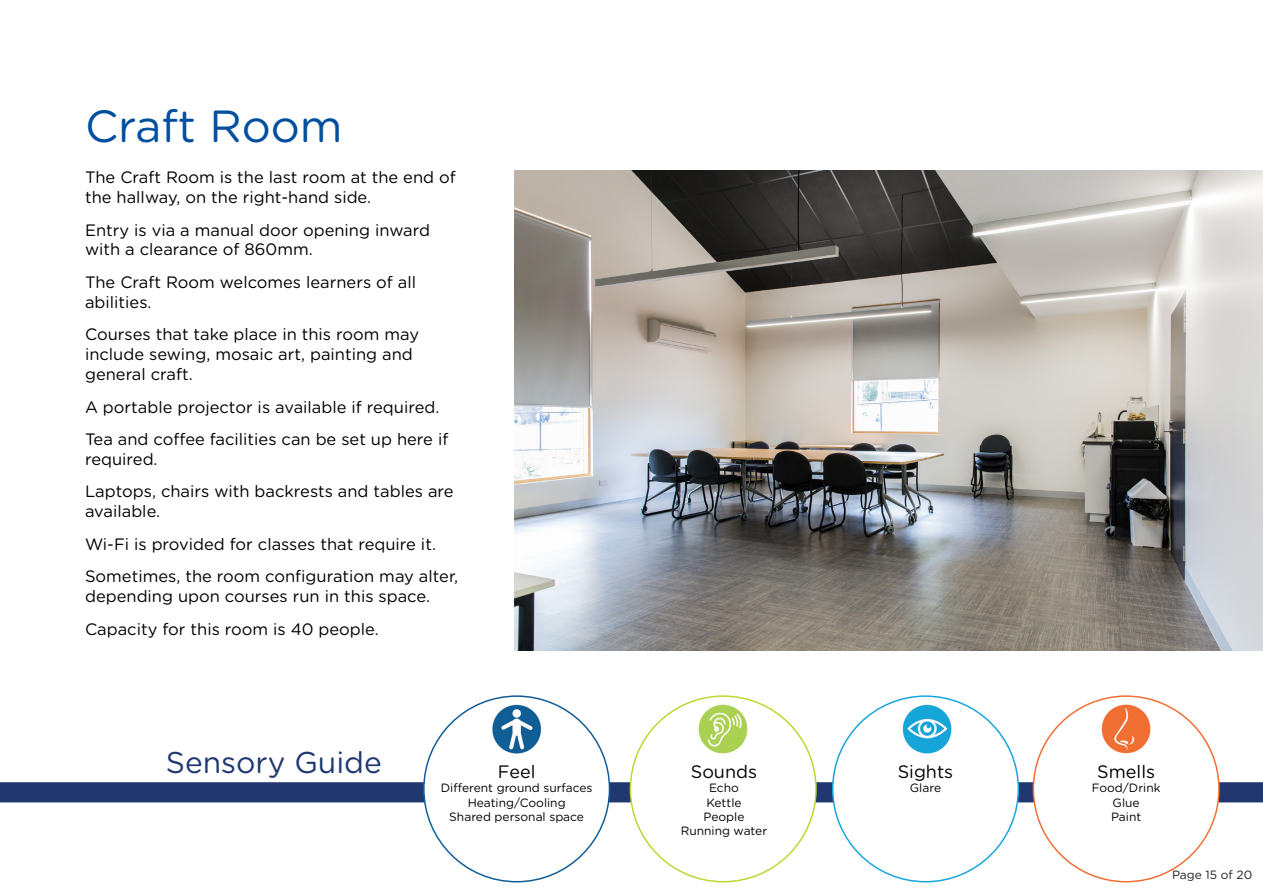
<style>
.page{position:relative;width:1263px;height:893px;background:#fff}
.page>*{position:absolute;margin:0;border:0;box-sizing:border-box;transform-origin:0 0}
.t1{font:45px "Gotham Rounded";color:#004f9f}
.t2{font:30px "Gotham Rounded";color:#203770}
.t3{font:18px "Gotham Rounded";color:#000}
.Body_Copy{font:16.5px/19.8px "Gotham Rounded";color:#000}
.t4{font:12px "Gotham Rounded";color:#000}
.t5{font:12px "Gotham Rounded";color:#231f20}
</style>
<div class="page">
<div style="left:0;top:783px;width:1263px;height:19px;background:#203770"></div>
<div style="left:0;top:782px;width:1263px;height:20px;border:2px solid #203770"></div>
<div style="left:630px;top:696px;width:186px;height:186px;background:#fff;border-radius:50%"></div>
<div style="left:1033px;top:696px;width:186px;height:186px;background:#fff;border-radius:50%"></div>
<div style="left:424px;top:696px;width:185px;height:186px;background:#fff;border-radius:50%"></div>
<div style="left:833px;top:696px;width:185px;height:186px;background:#fff;border-radius:50%"></div>
<img style="left:492px;top:704px;width:50px;height:50px">
<img style="left:698px;top:704px;width:50px;height:50px">
<img style="left:902px;top:704px;width:50px;height:50px">
<img style="left:1101px;top:704px;width:50px;height:50px">
<img style="left:514px;top:170px;width:749px;height:481px">
<p class="t1" style="left:85px;top:95px;width:259px">Craft Room</p>
<p class="Body_Copy" style="left:85px;top:167px;width:372px">The Craft Room is the last room at the end of the hallway, on the right-hand side.</p>
<p class="Body_Copy" style="left:85px;top:219px;width:347px">Entry is via a manual door opening inward with a clearance of 860mm.</p>
<p class="Body_Copy" style="left:85px;top:272px;width:333px">The Craft Room welcomes learners of all abilities.</p>
<p class="Body_Copy" style="left:85px;top:324px;width:336px">Courses that take place in this room may include sewing, mosaic art, painting and general craft.</p>
<p class="Body_Copy" style="left:85px;top:396px;width:356px">A portable projector is available if required.</p>
<p class="Body_Copy" style="left:85px;top:429px;width:365px">Tea and coffee facilities can be set up here if required.</p>
<p class="Body_Copy" style="left:85px;top:481px;width:370px">Laptops, chairs with backrests and tables are available.</p>
<p class="Body_Copy" style="left:85px;top:533px;width:352px">Wi-Fi is provided for classes that require it.</p>
<p class="Body_Copy" style="left:85px;top:566px;width:375px">Sometimes, the room configuration may alter, depending upon courses run in this space.</p>
<p class="Body_Copy" style="left:85px;top:618px;width:295px">Capacity for this room is 40 people.</p>
<p class="t2" style="left:166px;top:741px;width:218px">Sensory Guide</p>
<p class="t3" style="left:498px;top:759px;width:39px">Feel</p>
<p class="t4" style="left:441px;top:780px;width:153px">Different ground surfaces</p>
<p class="t4" style="left:468px;top:794px;width:100px">Heating/Cooling</p>
<p class="t4" style="left:449px;top:808px;width:136px">Shared personal space</p>
<p class="t3" style="left:691px;top:759px;width:68px">Sounds</p>
<p class="t4" style="left:709px;top:780px;width:31px">Echo</p>
<p class="t4" style="left:706px;top:794px;width:37px">Kettle</p>
<p class="t4" style="left:703px;top:808px;width:43px">People</p>
<p class="t4" style="left:681px;top:823px;width:88px">Running water</p>
<p class="t3" style="left:898px;top:759px;width:57px">Sights</p>
<p class="t4" style="left:910px;top:780px;width:33px">Glare</p>
<p class="t3" style="left:1097px;top:759px;width:59px">Smells</p>
<p class="t4" style="left:1092px;top:780px;width:70px">Food/Drink</p>
<p class="t4" style="left:1112px;top:794px;width:29px">Glue</p>
<p class="t4" style="left:1111px;top:808px;width:32px">Paint</p>
<p class="t5" style="left:1172px;top:867px;width:82px">Page 15 of 20</p>
</div>
